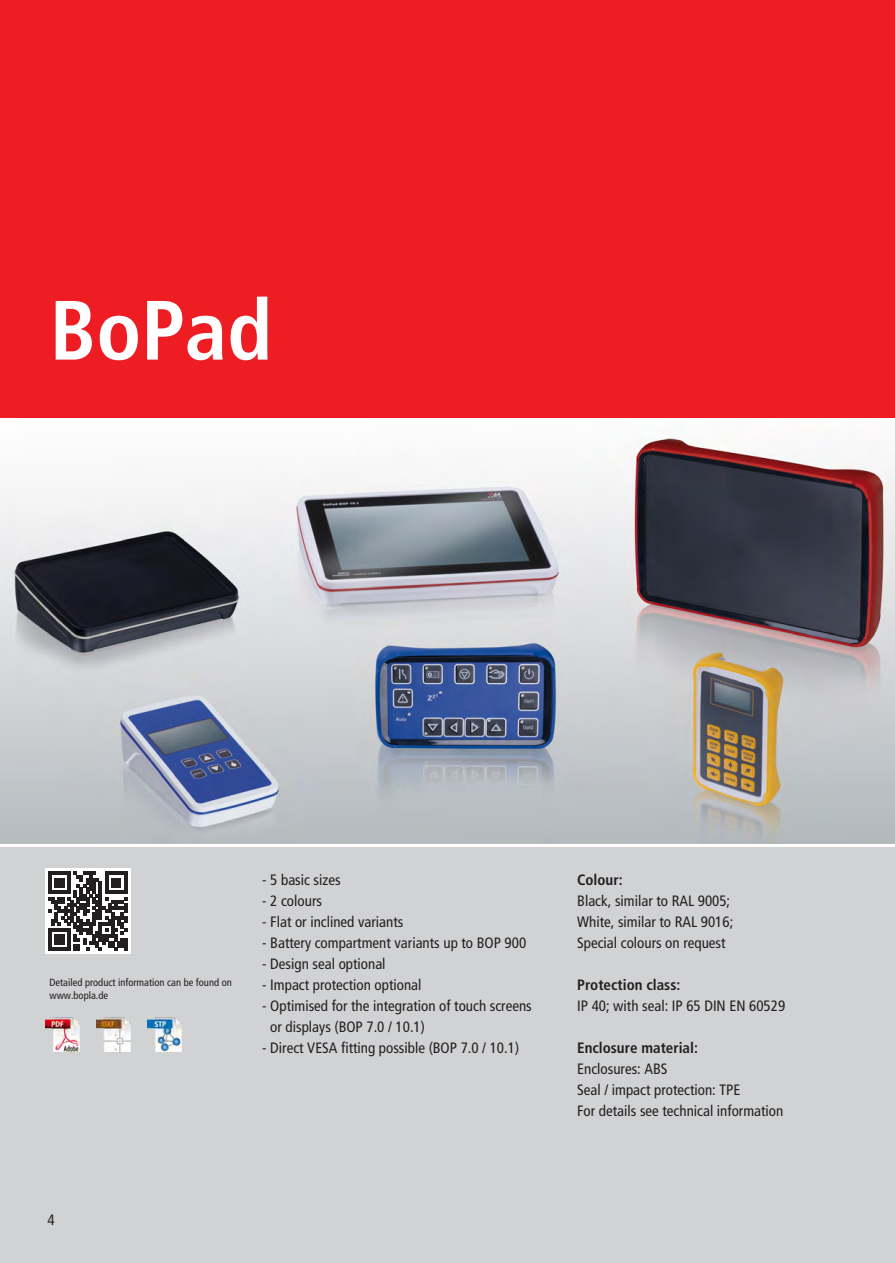
<style>
.page{position:relative;width:895px;height:1263px;background:#fff}
.page>*{position:absolute;margin:0;border:0;box-sizing:border-box;transform-origin:0 0}
.t1{font:700 condensed 84px "Frutiger LT Com";color:#fff}
.t2{font:condensed 15px/21px "Frutiger LT Com";color:#231f20}
.t3{font:condensed 10.5px/13.6px "Frutiger LT Com";color:#231f20}
.s1{font-weight:700}
</style>
<div class="page">
<div style="left:0;top:0;width:894px;height:418px;background:#ee1d23"></div>
<div style="left:0;top:847px;width:894px;height:416px;background:#d1d2d4"></div>
<img style="left:0;top:438px;width:894px;height:405px">
<svg style="left:45px;top:869px;width:85px;height:85px"></svg>
<svg style="left:48px;top:872px;width:79px;height:79px;background:#726f70"></svg>
<img style="left:45px;top:1017px;width:34px;height:35px">
<img style="left:96px;top:1017px;width:34px;height:35px">
<img style="left:147px;top:1017px;width:34px;height:35px">
<p class="t1" style="left:49px;top:279px;width:224px">BoPad</p>
<p class="t3" style="left:49px;top:975px;width:184px">Detailed product information can be found on www.bopla.de</p>
<p class="t2" style="left:262px;top:869px;width:80px">- 5 basic sizes</p>
<p class="t2" style="left:262px;top:890px;width:61px">- 2 colours</p>
<p class="t2" style="left:262px;top:911px;width:143px">- Flat or inclined variants</p>
<p class="t2" style="left:262px;top:932px;width:265px">- Battery compartment variants up to BOP 900</p>
<p class="t2" style="left:262px;top:953px;width:125px">- Design seal optional</p>
<p class="t2" style="left:262px;top:974px;width:161px">- Impact protection optional</p>
<p class="t2" style="left:270px;top:995px;width:263px;text-indent:-8px">- Optimised for the integration of touch screens or displays (BOP 7.0 / 10.1)</p>
<p class="t2" style="left:262px;top:1037px;width:258px">- Direct VESA fitting possible (BOP 7.0 / 10.1)</p>
<p class="t2" style="left:47px;top:1209px;width:9px">4</p>
<p class="t2" style="left:577px;top:869px;width:157px"><span class="s1">Colour:<br></span>Black, similar to RAL 9005;<br>White, similar to RAL 9016;<br>Special colours on request</p>
<p class="t2" style="left:577px;top:974px;width:209px"><span class="s1">Protection class:<br></span>IP 40; with seal: IP 65 DIN EN 60529</p>
<p class="t2" style="left:577px;top:1037px;width:208px"><span class="s1">Enclosure material:<br></span>Enclosures: ABS<br>Seal / impact protection: TPE<br>For details see technical information</p>
</div>
